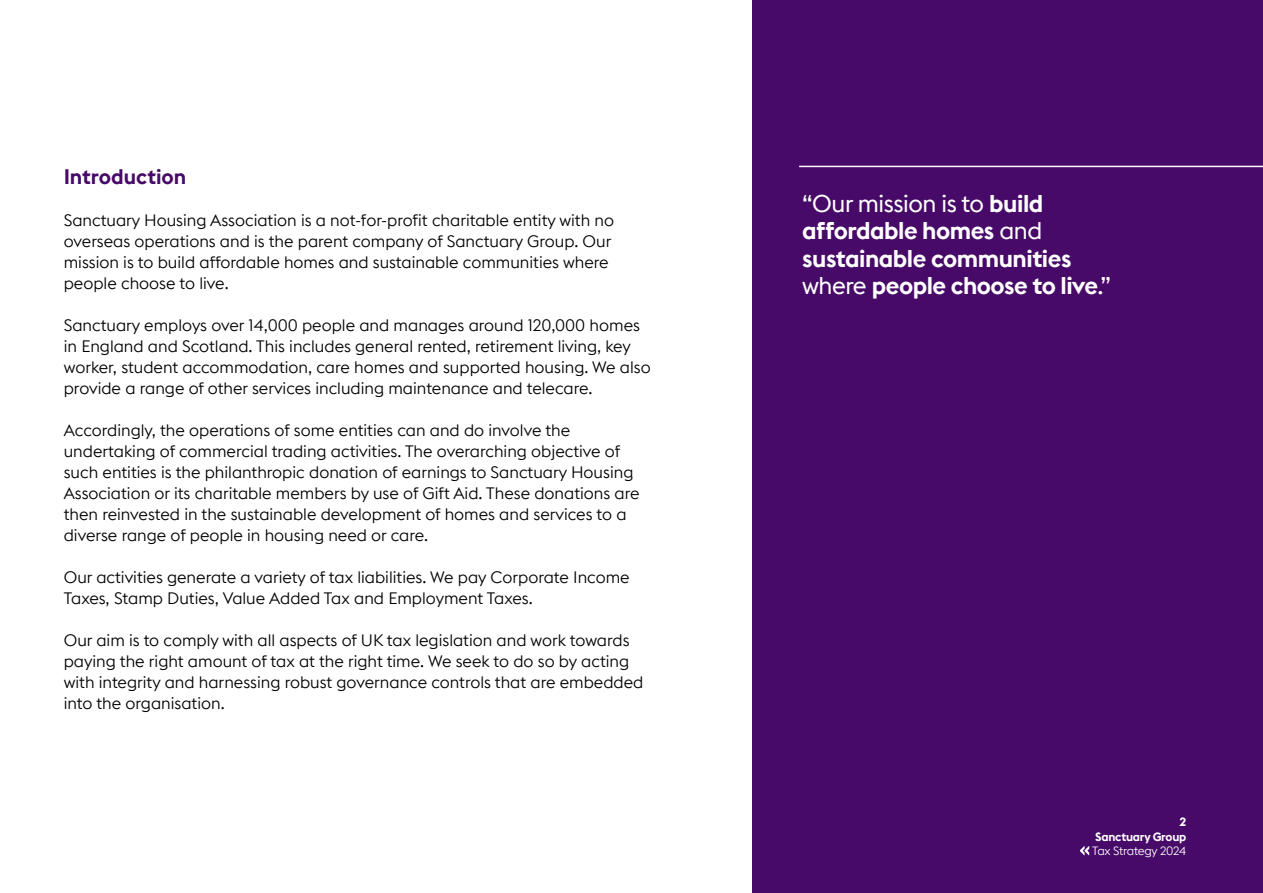
<style>
.page{position:relative;width:1263px;height:893px;background:#fff}
.page>*{position:absolute;margin:0;border:0;box-sizing:border-box;transform-origin:0 0}
.t1{font:600 24.15px/27.6px "Euclid Flex B";letter-spacing:-.02em;color:#fff}
.t2{font:600 21px "Euclid Flex B";color:#470a68}
.t3{font:300 16.5px/21px "Euclid Flex B";color:#000}
.t4{font:300 12px "Euclid Flex B";letter-spacing:-.02em;color:#fff}
.t5{font:600 12px "Euclid Flex B";letter-spacing:-.02em;color:#fff}
.t6{font:700 12px "Euclid Flex B";color:#fff}
.s1{font-weight:400}
</style>
<div class="page">
<div style="left:753px;top:0;width:510px;height:893px;background:#470a68"></div>
<hr style="left:799px;top:166px;width:464px;height:1px;background:#fff">
<svg style="left:1080px;top:846px;width:9px;height:9px"></svg>
<p class="t2" style="left:64px;top:163px;width:124px">Introduction</p>
<p class="t3" style="left:64px;top:210px;width:552px">Sanctuary Housing Association is a not-for-profit charitable entity with no overseas operations and is the parent company of Sanctuary Group. Our mission is to build affordable homes and sustainable communities where people choose to live.</p>
<p class="t3" style="left:64px;top:315px;width:588px">Sanctuary employs over 14,000 people and manages around 120,000 homes in England and Scotland. This includes general rented, retirement living, key worker, student accommodation, care homes and supported housing. We also provide a range of other services including maintenance and telecare.</p>
<p class="t3" style="left:64px;top:420px;width:577px">Accordingly, the operations of some entities can and do involve the undertaking of commercial trading activities. The overarching objective of such entities is the philanthropic donation of earnings to Sanctuary Housing Association or its charitable members by use of Gift Aid. These donations are then reinvested in the sustainable development of homes and services to a diverse range of people in housing need or care.</p>
<p class="t3" style="left:64px;top:567px;width:567px">Our activities generate a variety of tax liabilities. We pay Corporate Income<br>Taxes, Stamp Duties, Value Added Tax and Employment Taxes.</p>
<p class="t3" style="left:64px;top:630px;width:581px">Our aim is to comply with all aspects of UK tax legislation and work towards paying the right amount of tax at the right time. We seek to do so by acting with integrity and harnessing robust governance controls that are embedded into the organisation.</p>
<h1 class="t1" style="left:802px;top:189px;width:310px"><span class="s1">“Our mission is to</span> build affordable homes <span class="s1">and </span>sustainable communities <span class="s1">where</span> people choose to live<span class="s1">.”</span></h1>
<p class="t6" style="left:1179px;top:814px;width:8px">2</p>
<p class="t5" style="left:1095px;top:829px;width:93px">Sanctuary Group</p>
<p class="t4" style="left:1092px;top:844px;width:96px">Tax Strategy 2024</p>
</div>
